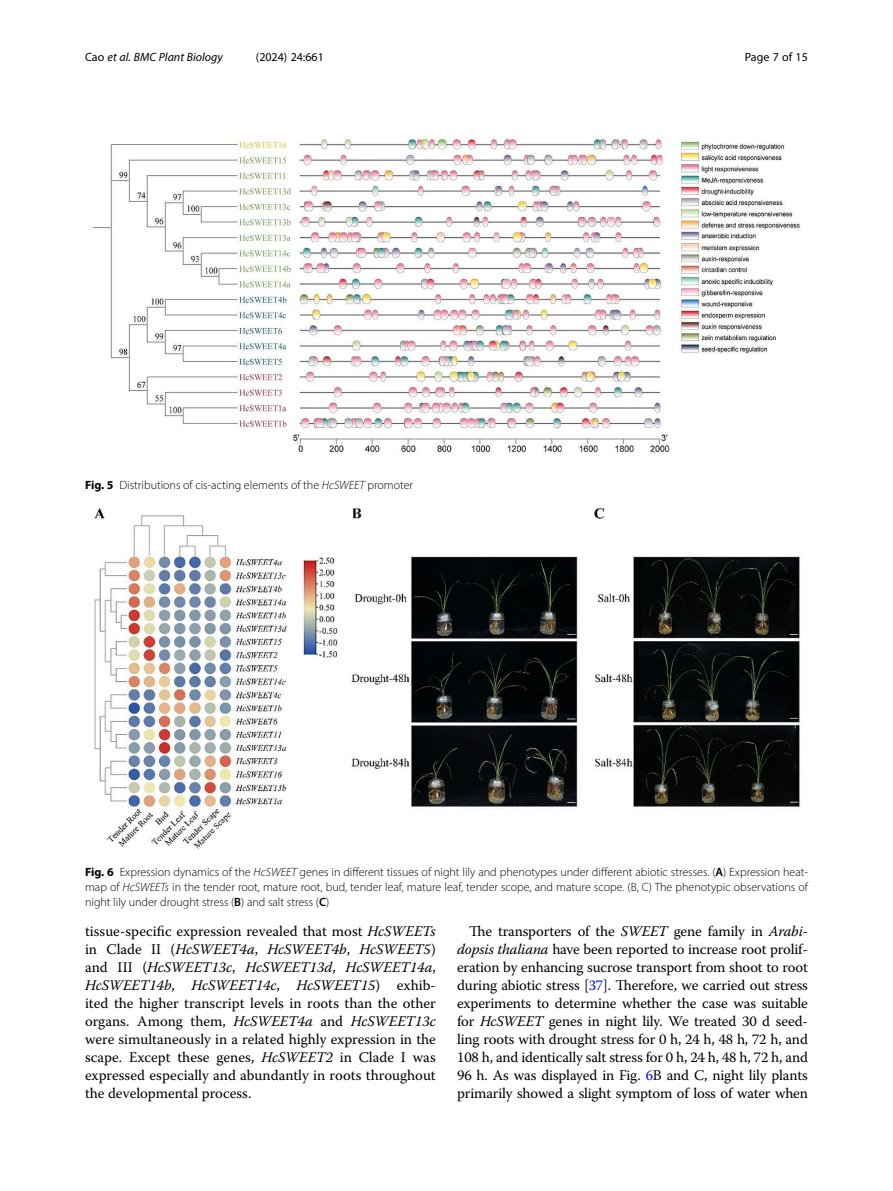
<style>
.page{position:relative;width:893px;height:1191px;background:#fff}
.page>*{position:absolute;margin:0;border:0;box-sizing:border-box;transform-origin:0 0}
.Body_Text_Indent{font:14.7px/18px "Warnock Pro";letter-spacing:-.01em;color:#000;text-align:justify}
.Body_Text{font:14.7px/18px "Warnock Pro";color:#000;text-align:justify}
.Figure_Caption{font:300 12px/15px "Myriad Pro";color:#000;text-align:justify}
.t1{font:italic 12px "Myriad Pro";color:#000}
.t2{font:12px "Myriad Pro";color:#000}
.s1{font-style:normal}
.s2{font-weight:700}
.s3{font-style:italic}
.s4{font-weight:600}
.s5{color:#00f}
</style>
<div class="page">
<img style="left:94px;top:509px;width:707px;height:340px">
<img style="left:92px;top:138px;width:708px;height:315px">
<p class="t1" style="left:85px;top:50px;width:139px"><span class="s1">Cao</span> et al. BMC Plant Biology</p>
<p class="t2" style="left:256px;top:50px;width:70px">(2024) 24:661</p>
<p class="t2" style="left:745px;top:50px;width:65px">Page 7 of 15</p>
<p class="Figure_Caption" style="left:85px;top:478px;width:330px"><span class="s2">Fig. 5</span> Distributions of cis-acting elements of the <span class="s3">HcSWEET</span> promoter</p>
<p class="Figure_Caption" style="left:85px;top:864px;width:724px"><span class="s2">Fig. 6</span> Expression dynamics of the <span class="s3">HcSWEET</span> genes in different tissues of night lily and phenotypes under different abiotic stresses. (<span class="s4">A</span>) Expression heat&shy;map of <span class="s3">HcSWEETs</span> in the tender root, mature root, bud, tender leaf, mature leaf, tender scope, and mature scope. (B, C) The phenotypic observations of night lily under drought stress (<span class="s4">B</span>) and salt stress (<span class="s4">C</span>)</p>
<p class="Body_Text" style="left:85px;top:922px;width:352px">tissue-specific expression revealed that most <span class="s3">HcSWEETs </span>in Clade II (<span class="s3">HcSWEET4a</span>, <span class="s3">HcSWEET4b</span>, <span class="s3">HcSWEET5</span>) and III (<span class="s3">HcSWEET13c</span>, <span class="s3">HcSWEET13d</span>, <span class="s3">HcSWEET14a</span>, <span class="s3">HcSWEET14b</span>, <span class="s3">HcSWEET14c</span>, <span class="s3">HcSWEET15</span>) exhib&shy;ited the higher transcript levels in roots than the other organs. Among them, <span class="s3">HcSWEET4a</span> and <span class="s3">HcSWEET13c </span>were simultaneously in a related highly expression in the scape. Except these genes, <span class="s3">HcSWEET2</span> in Clade I was expressed especially and abundantly in roots throughout the developmental process.</p>
<p class="Body_Text_Indent" style="left:457px;top:922px;width:352px;text-indent:12px">The transporters of the <span class="s3">SWEET</span> gene family in <span class="s3">Arabi&shy;dopsis thaliana</span> have been reported to increase root prolif&shy;eration by enhancing sucrose transport from shoot to root during abiotic stress [<span class="s5">37</span>]. Therefore, we carried out stress experiments to determine whether the case was suitable for <span class="s3">HcSWEET</span> genes in night lily. We treated 30 d seed&shy;ling roots with drought stress for 0 h, 24 h, 48 h, 72 h, and 108 h, and identically salt stress for 0 h, 24 h, 48 h, 72 h, and 96 h. As was displayed in Fig. <span class="s5">6</span>B and C, night lily plants primarily showed a slight symptom of loss of water when</p>
</div>
